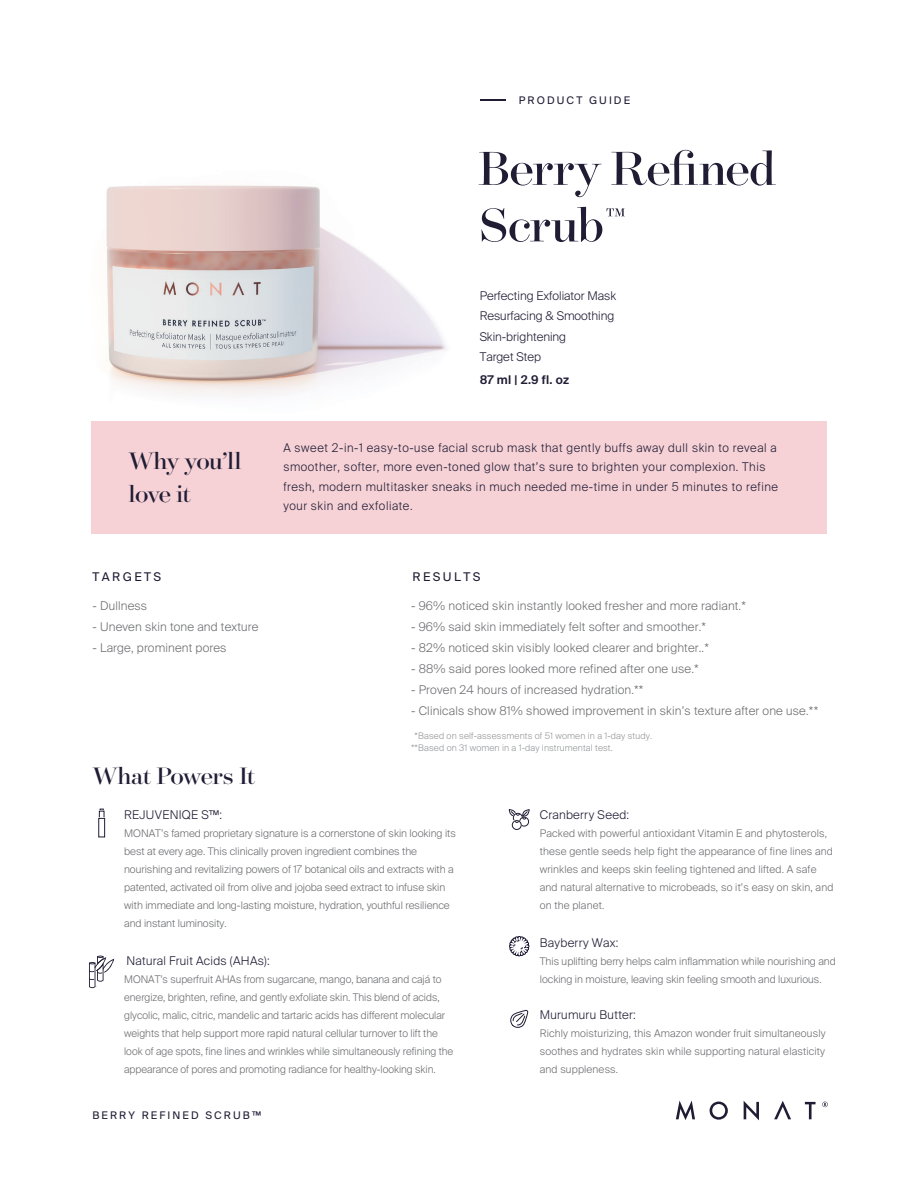
<style>
.page{position:relative;width:918px;height:1188px;background:#fff}
.page>*{position:absolute;margin:0;border:0;box-sizing:border-box;transform-origin:0 0}
.t1{font:54.15px/56.6px "Surveyor Fine";letter-spacing:-.015em;color:#1f1c34}
.t2{font:27px/32.8px "Surveyor Fine";letter-spacing:-.025em;color:#1f1c34}
.t3{font:300 12px "Suisse Intl";letter-spacing:.015em;color:#6c6d70}
.t4{font:300 12px/19.5px "Suisse Intl";letter-spacing:.05em;color:#1f1c34}
.t5{font:300 12px/20.4px "Suisse Intl";color:#1f1c34}
.t6{font:300 12px "Suisse Intl";letter-spacing:.025em;color:#1f1c34}
.t7{font:300 12px "Suisse Intl";letter-spacing:.02em;color:#1f1c34}
.t8{font:12px "Suisse Intl";letter-spacing:.2em;color:#1f1c34}
.t9{font:600 12px "Suisse Intl";letter-spacing:.02em;color:#1f1c34}
.t10{font:300 10.5px/18px "Suisse Intl";color:#6c6d70}
.t11{font:10.5px "Suisse Intl";letter-spacing:.2em;color:#1f1c34}
.t12{font:300 9px/12px "Suisse Intl";letter-spacing:.015em;color:#939598}
</style>
<div class="page">
<img style="left:106px;top:99px;width:400px;height:296px">
<div style="left:91px;top:422px;width:736px;height:112px;background:#f6d2d6"></div>
<svg style="left:480px;top:100px;width:26px;height:1px"></svg>
<svg style="left:676px;top:1101px;width:19px;height:19px"></svg>
<svg style="left:710px;top:1102px;width:18px;height:18px"></svg>
<svg style="left:744px;top:1101px;width:15px;height:19px"></svg>
<svg style="left:774px;top:1101px;width:17px;height:18px"></svg>
<svg style="left:805px;top:1102px;width:11px;height:17px"></svg>
<svg style="left:822px;top:1102px;width:6px;height:5px"></svg>
<div style="left:98px;top:818px;width:7px;height:19px;border:1px solid #1f1c34"></div>
<svg style="left:99px;top:809px;width:5px;height:9px"></svg>
<div style="left:512px;top:820px;width:10px;height:10px;border:1px solid #1f1c34;border-radius:50%"></div>
<svg style="left:508px;top:810px;width:22px;height:17px"></svg>
<svg style="left:509px;top:936px;width:20px;height:20px"></svg>
<svg style="left:510px;top:1010px;width:19px;height:18px"></svg>
<svg style="left:89px;top:955px;width:25px;height:33px"></svg>
<p class="t11" style="left:519px;top:95px;width:113px">PRODUCT GUIDE</p>
<h1 class="t1" style="left:478px;top:139px;width:299px">Berry Refined<br>Scrub™</h1>
<p class="t5" style="left:480px;top:286px;width:138px">Perfecting Exfoliator Mask<br>Resurfacing &amp; Smoothing<br>Skin-brightening<br>Target Step</p>
<p class="t9" style="left:480px;top:373px;width:91px">87 ml | 2.9 fl. oz</p>
<h2 class="t2" style="left:129px;top:444px;width:115px">Why you’ll love it</h2>
<p class="t4" style="left:283px;top:438px;width:496px">A sweet 2-in-1 easy-to-use facial scrub mask that gently buffs away dull skin to reveal a smoother, softer, more even-toned glow that’s sure to brighten your complexion. This fresh, modern multitasker sneaks in much needed me-time in under 5 minutes to refine your skin and exfoliate.</p>
<p class="t8" style="left:93px;top:570px;width:70px">TARGETS</p>
<p class="t3" style="left:93px;top:599px;width:56px">- Dullness</p>
<p class="t3" style="left:93px;top:620px;width:168px">- Uneven skin tone and texture</p>
<p class="t3" style="left:93px;top:641px;width:136px">- Large, prominent pores</p>
<h2 class="t2" style="left:93px;top:759px;width:164px">What Powers It</h2>
<p class="t8" style="left:413px;top:570px;width:69px">RESULTS</p>
<p class="t3" style="left:411px;top:599px;width:336px">- 96% noticed skin instantly looked fresher and more radiant.*</p>
<p class="t3" style="left:411px;top:620px;width:296px">- 96% said skin immediately felt softer and smoother.*</p>
<p class="t3" style="left:411px;top:641px;width:299px">- 82% noticed skin visibly looked clearer and brighter..*</p>
<p class="t3" style="left:411px;top:662px;width:289px">- 88% said pores looked more refined after one use.*</p>
<p class="t3" style="left:411px;top:683px;width:234px">- Proven 24 hours of increased hydration.**</p>
<p class="t3" style="left:411px;top:704px;width:409px">- Clinicals show 81% showed improvement in skin’s texture after one use.**</p>
<p class="t12" style="left:411px;top:730px;width:242px;text-indent:4px">*Based on self-assessments of 51 women in a 1-day study. **Based on 31 women in a 1-day instrumental test.</p>
<p class="t6" style="left:124px;top:808px;width:100px">REJUVENIQE S™:</p>
<p class="t10" style="left:124px;top:825px;width:333px">MONAT’s famed proprietary signature is a cornerstone of skin looking its best at every age. This clinically proven ingredient combines the nourishing and revitalizing powers of 17 botanical oils and extracts with a patented, activated oil from olive and jojoba seed extract to infuse skin with immediate and long-lasting moisture, hydration, youthful resilience and instant luminosity.</p>
<p class="t7" style="left:127px;top:954px;width:145px">Natural Fruit Acids (AHAs):</p>
<p class="t10" style="left:124px;top:970px;width:331px">MONAT’s superfruit AHAs from sugarcane, mango, banana and cajá to energize, brighten, refine, and gently exfoliate skin. This blend of acids, glycolic, malic, citric, mandelic and tartaric acids has different molecular weights that help support more rapid natural cellular turnover to lift the look of age spots, fine lines and wrinkles while simultaneously refining the appearance of pores and promoting radiance for healthy-looking skin.</p>
<p class="t11" style="left:92px;top:1109px;width:170px">BERRY REFINED SCRUB™</p>
<p class="t6" style="left:540px;top:808px;width:91px">Cranberry Seed:</p>
<p class="t10" style="left:540px;top:825px;width:295px">Packed with powerful antioxidant Vitamin E and phytosterols, these gentle seeds help fight the appearance of fine lines and wrinkles and keeps skin feeling tightened and lifted. A safe and natural alternative to microbeads, so it’s easy on skin, and on the planet.</p>
<p class="t6" style="left:540px;top:936px;width:80px">Bayberry Wax:</p>
<p class="t10" style="left:540px;top:952px;width:298px">This uplifting berry helps calm inflammation while nourishing and locking in moisture, leaving skin feeling smooth and luxurious.</p>
<p class="t6" style="left:540px;top:1008px;width:98px">Murumuru Butter:</p>
<p class="t10" style="left:540px;top:1024px;width:287px;text-align:justify">Richly moisturizing, this Amazon wonder fruit simultaneously soothes and hydrates skin while supporting natural elasticity and suppleness.</p>
</div>
